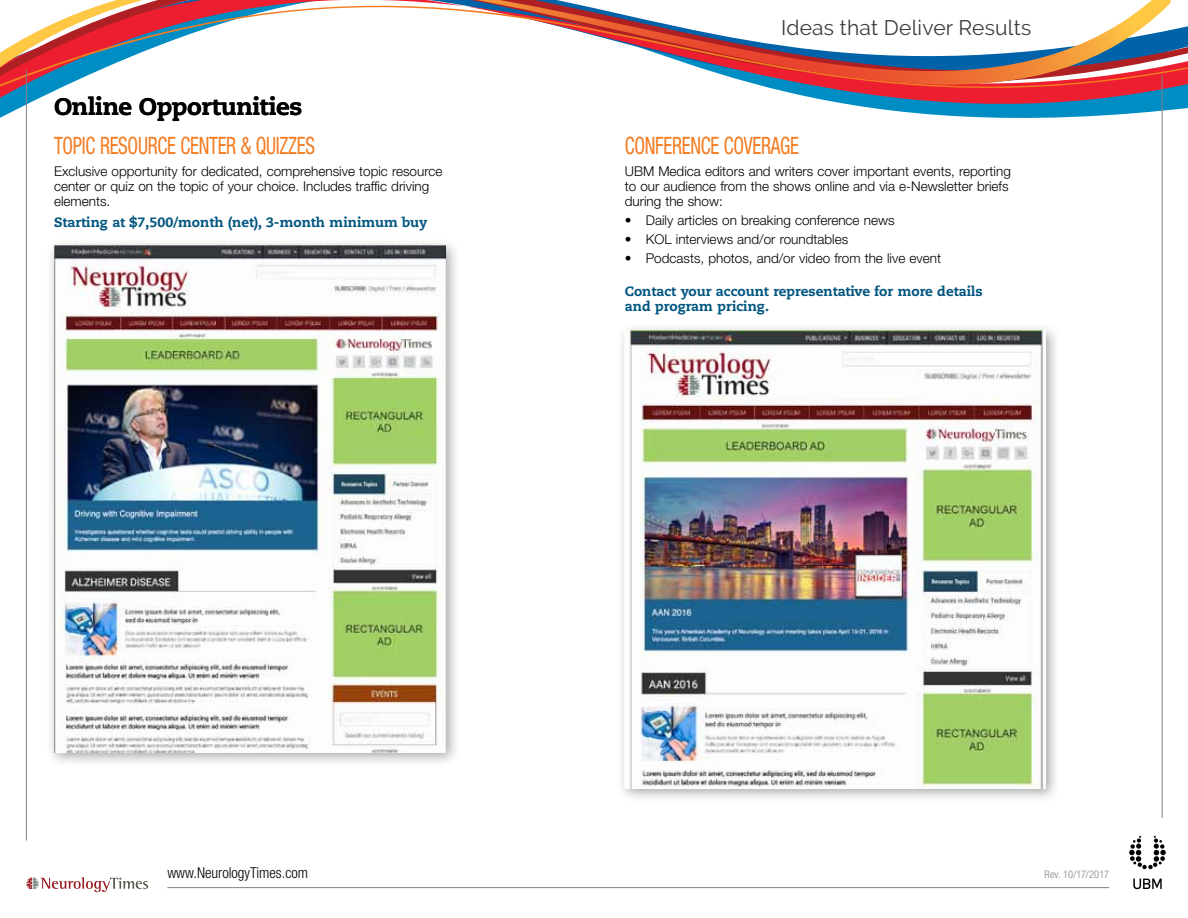
<style>
.page{position:relative;width:1188px;height:918px;background:#fff}
.page>*{position:absolute;margin:0;border:0;box-sizing:border-box;transform-origin:0 0}
.t1{font:condensed 24px "Helvetica Neue LT Std";letter-spacing:-.015em;color:#f47b20;scale:.8 1}
.t2{font:800 24px "Caecilia LT Std";letter-spacing:-.02em;color:#000}
.t3{font:21px "Raleway";letter-spacing:.01em;color:#3a3e40}
.t4{font:300 condensed 15px "Helvetica Neue LT Std";color:#000}
.t5{font:300 13.5px/15px "Helvetica Neue LT Std";color:#000}
.t6{font:800 13.5px/15px "Caecilia LT Std";color:#005580}
.t7{font:300 condensed 10.5px "Helvetica Neue LT Std";letter-spacing:.01em;color:#808285}
</style>
<div class="page">
<svg style="left:25px;top:26px;width:1163px;height:139px"></svg>
<svg style="left:0;top:0;width:1172px;height:132px"></svg>
<hr style="left:26px;top:70px;width:1px;height:771px;background:#808285">
<hr style="left:1162px;top:75px;width:1px;height:743px;background:#808285">
<hr style="left:167px;top:887px;width:942px;height:1px;background:#808285">
<svg style="left:1129px;top:836px;width:37px;height:33px"></svg>
<svg style="left:1133px;top:879px;width:29px;height:10px"></svg>
<svg style="left:26px;top:877px;width:122px;height:15px"></svg>
<div style="left:616px;top:322px;width:444px;height:481px;background:#000;opacity:.35"></div>
<img style="left:625px;top:331px;width:421px;height:457px">
<div style="left:45px;top:237px;width:415px;height:530px;background:#000;opacity:.35"></div>
<img style="left:54px;top:246px;width:392px;height:507px">
<h1 class="t2" style="left:54px;top:91px;width:250px">Online Opportunities</h1>
<h1 class="t1" style="left:54px;top:132px;width:328px">TOPIC RESOURCE CENTER &amp; QUIZZES</h1>
<p class="t5" style="left:54px;top:164px;width:390px">Exclusive opportunity for dedicated, comprehensive topic resource center or quiz on the topic of your choice. Includes traffic driving elements.</p>
<p class="t6" style="left:54px;top:215px;width:375px">Starting at $7,500/month (net), 3-month minimum buy</p>
<h2 class="t3" style="left:781px;top:15px;width:252px">Ideas that Deliver Results</h2>
<h1 class="t1" style="left:625px;top:132px;width:219px">CONFERENCE COVERAGE</h1>
<p class="t5" style="left:625px;top:164px;width:388px">UBM Medica editors and writers cover important events, reporting to our audience from the shows online and via e-Newsletter briefs during the show:</p>
<p class="t5" style="left:625px;top:213px;width:271px">• Daily articles on breaking conference news</p>
<p class="t5" style="left:625px;top:231px;width:225px">• KOL interviews and/or roundtables</p>
<p class="t5" style="left:625px;top:250px;width:318px">• Podcasts, photos, and/or video from the live event</p>
<p class="t6" style="left:625px;top:284px;width:359px">Contact your account representative for more details and program pricing.</p>
<p class="t4" style="left:167px;top:864px;width:142px">www.NeurologyTimes.com</p>
<p class="t7" style="left:1045px;top:869px;width:66px">Rev. 10/17/2017</p>
</div>
